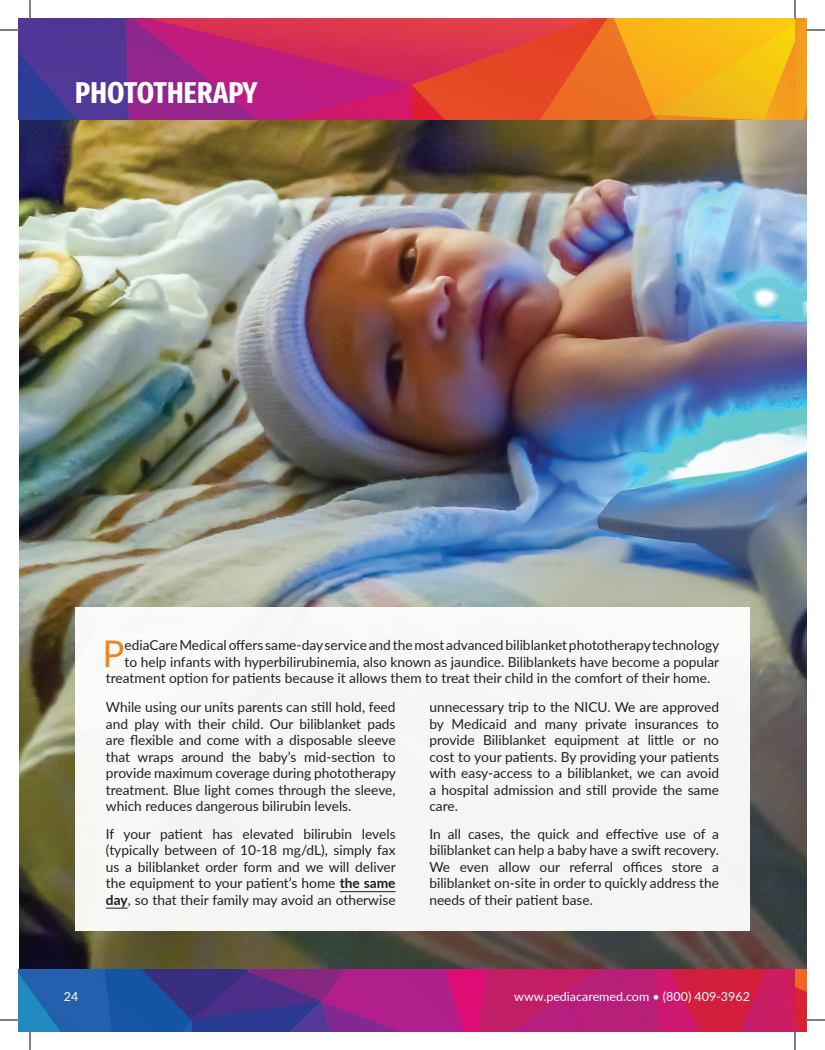
<style>
.page{position:relative;width:825px;height:1050px;background:#fff}
.page>*{position:absolute;margin:0;border:0;box-sizing:border-box;transform-origin:0 0}
.t1{font:36.75px "Lato";color:#eb8723}
.t2{font:700 30px "Fira Sans Compressed";letter-spacing:.01em;color:#fff}
.t3{font:13.75px/16.5px "Lato";color:#231f20;text-align:justify}
.t4{font:12.5px "Lato";color:#fff}
.s1{font-weight:700}
</style>
<div class="page">
<img style="left:19px;top:120px;width:787px;height:849px">
<img style="left:19px;top:969px;width:787px;height:62px">
<img style="left:19px;top:19px;width:787px;height:101px">
<div style="left:76px;top:607px;width:674px;height:324px;background:#f6f6f5"></div>
<hr style="left:340px;top:891px;width:56px;height:1px;background:#231f20">
<svg style="left:106px;top:908px;width:22px;height:1px"></svg>
<svg style="left:0;top:29px;width:19px;height:2px"></svg>
<svg style="left:806px;top:29px;width:19px;height:2px"></svg>
<svg style="left:0;top:1019px;width:19px;height:2px"></svg>
<svg style="left:806px;top:1019px;width:19px;height:2px"></svg>
<svg style="left:29px;top:0;width:2px;height:19px"></svg>
<svg style="left:29px;top:1031px;width:2px;height:19px"></svg>
<svg style="left:794px;top:0;width:2px;height:19px"></svg>
<svg style="left:794px;top:1031px;width:2px;height:19px"></svg>
<h2 class="t2" style="left:75px;top:68px;width:184px">PHOTOTHERAPY</h2>
<h1 class="t1" style="left:103px;top:627px;width:24px">P</h1>
<p class="t3" style="left:125px;top:637px;width:596px">ediaCare Medical offers same-day service and the most advanced biliblanket phototherapy technology</p>
<p class="t3" style="left:125px;top:653px;width:596px">to help infants with hyperbilirubinemia, also known as jaundice. Biliblankets have become a popular</p>
<p class="t3" style="left:106px;top:670px;width:606px">treatment option for patients because it allows them to treat their child in the comfort of their home.</p>
<p class="t3" style="left:106px;top:698px;width:292px">While using our units parents can still hold, feed and play with their child. Our biliblanket pads are flexible and come with a disposable sleeve that wraps around the baby’s mid-section to provide maximum coverage during phototherapy treatment. Blue light comes through the sleeve, which reduces dangerous bilirubin levels.</p>
<p class="t3" style="left:106px;top:825px;width:291px">If your patient has elevated bilirubin levels (typically between of 10-18 mg/dL), simply fax us a biliblanket order form and we will deliver the equipment to your patient’s home <span class="s1">the same day</span>, so that their family may avoid an otherwise</p>
<p class="t3" style="left:429px;top:698px;width:291px">unnecessary trip to the NICU. We are approved by Medicaid and many private insurances to provide Biliblanket equipment at little or no cost to your patients. By providing your patients with easy-access to a biliblanket, we can avoid a hospital admission and still provide the same care.</p>
<p class="t3" style="left:429px;top:825px;width:291px">In all cases, the quick and effective use of a biliblanket can help a baby have a swift recovery.<br>We even allow our referral offices store a biliblanket on-site in order to quickly address the needs of their patient base.</p>
<p class="t4" style="left:64px;top:987px;width:16px">24</p>
<p class="t4" style="left:514px;top:987px;width:237px">www.pediacaremed.com • (800) 409-3962</p>
</div>
